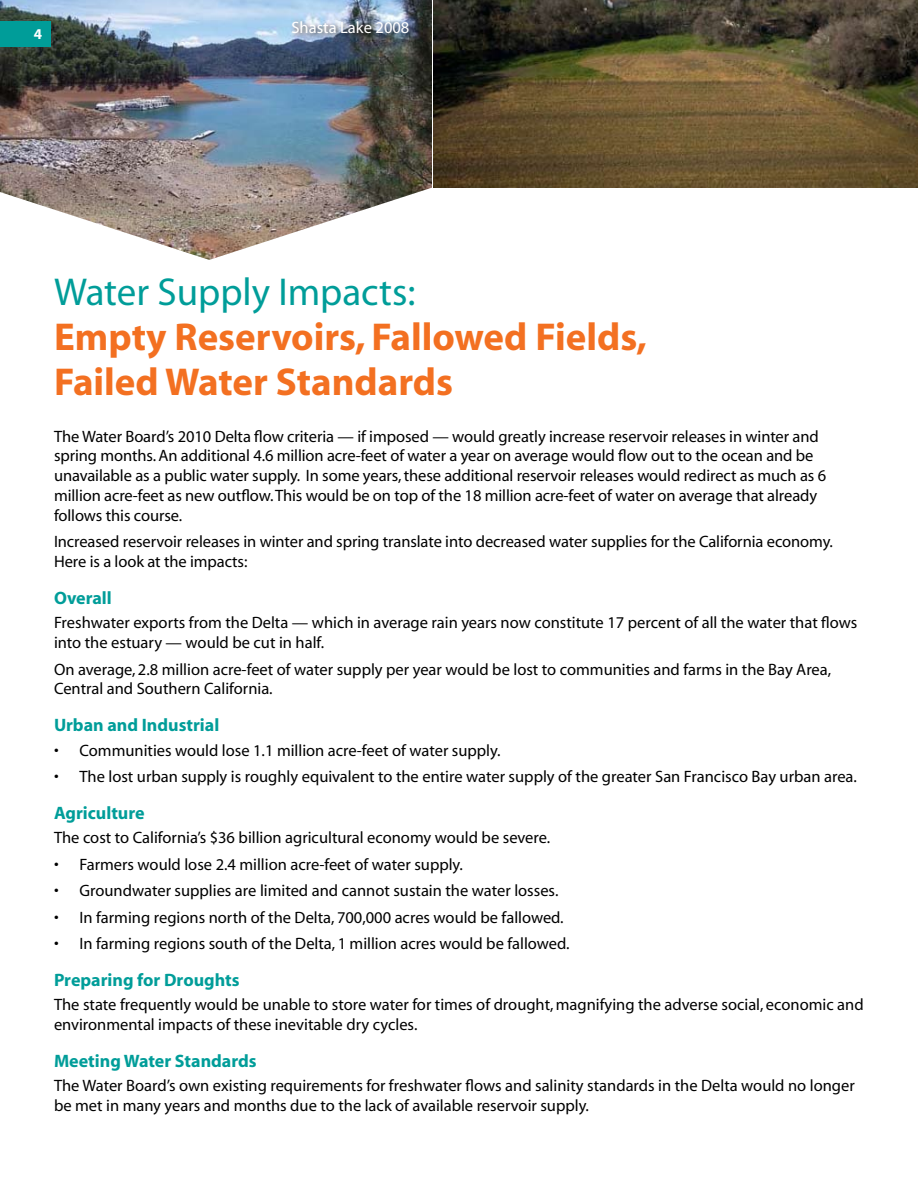
<style>
.page{position:relative;width:918px;height:1188px;background:#fff}
.page>*{position:absolute;margin:0;border:0;box-sizing:border-box;transform-origin:0 0}
.t1{font:700 39px/45px "Myriad";color:#f37021}
.t2{font:39px "Myriad";color:#009d99}
.t3{font:700 18px "Myriad";color:#009d99}
.t4{font:16.5px/19.8px "Myriad";color:#000}
.t5{font:16.5px "Myriad";color:#fff}
.t6{font:700 15px "Myriad Pro";color:#fff}
</style>
<div class="page">
<img style="left:0;top:0;width:432px;height:260px">
<div style="left:0;top:21px;width:51px;height:26px;background:#009d99"></div>
<img style="left:434px;top:0;width:484px;height:188px">
<div style="left:290px;top:18px;width:125px;height:21px;background:#000;opacity:.75"></div>
<p class="t6" style="left:34px;top:24px;width:10px">4</p>
<p class="t5" style="left:292px;top:19px;width:119px">Shasta Lake 2008</p>
<h1 class="t2" style="left:54px;top:273px;width:363px">Water Supply Impacts:</h1>
<h1 class="t1" style="left:54px;top:316px;width:594px">Empty Reservoirs, Fallowed Fields,<br>Failed Water Standards</h1>
<p class="t4" style="left:54px;top:427px;width:774px">The Water Board’s 2010 Delta flow criteria — if imposed — would greatly increase reservoir releases in winter and spring months. An additional 4.6 million acre-feet of water a year on average would flow out to the ocean and be unavailable as a public water supply. In some years, these additional reservoir releases would redirect as much as 6 million acre-feet as new outflow. This would be on top of the 18 million acre-feet of water on average that already follows this course.</p>
<p class="t4" style="left:54px;top:533px;width:781px">Increased reservoir releases in winter and spring translate into decreased water supplies for the California economy.<br>Here is a look at the impacts:</p>
<p class="t3" style="left:54px;top:589px;width:59px">Overall</p>
<p class="t4" style="left:54px;top:614px;width:805px">Freshwater exports from the Delta — which in average rain years now constitute 17 percent of all the water that flows into the estuary — would be cut in half.</p>
<p class="t4" style="left:54px;top:660px;width:779px">On average, 2.8 million acre-feet of water supply per year would be lost to communities and farms in the Bay Area,<br>Central and Southern California.</p>
<p class="t3" style="left:54px;top:716px;width:167px">Urban and Industrial</p>
<p class="t4" style="left:54px;top:741px;width:448px">• Communities would lose 1.1 million acre-feet of water supply.</p>
<p class="t4" style="left:54px;top:767px;width:805px">• The lost urban supply is roughly equivalent to the entire water supply of the greater San Francisco Bay urban area.</p>
<p class="t3" style="left:54px;top:804px;width:92px">Agriculture</p>
<p class="t4" style="left:54px;top:828px;width:498px">The cost to California’s $36 billion agricultural economy would be severe.</p>
<p class="t4" style="left:54px;top:855px;width:411px">• Farmers would lose 2.4 million acre-feet of water supply.</p>
<p class="t4" style="left:54px;top:882px;width:506px">• Groundwater supplies are limited and cannot sustain the water losses.</p>
<p class="t4" style="left:54px;top:908px;width:511px">• In farming regions north of the Delta, 700,000 acres would be fallowed.</p>
<p class="t4" style="left:54px;top:935px;width:517px">• In farming regions south of the Delta, 1 million acres would be fallowed.</p>
<p class="t3" style="left:54px;top:971px;width:187px">Preparing for Droughts</p>
<p class="t4" style="left:54px;top:996px;width:811px">The state frequently would be unable to store water for times of drought, magnifying the adverse social, economic and environmental impacts of these inevitable dry cycles.</p>
<p class="t3" style="left:54px;top:1052px;width:204px">Meeting Water Standards</p>
<p class="t4" style="left:54px;top:1077px;width:802px">The Water Board’s own existing requirements for freshwater flows and salinity standards in the Delta would no longer be met in many years and months due to the lack of available reservoir supply.</p>
</div>
